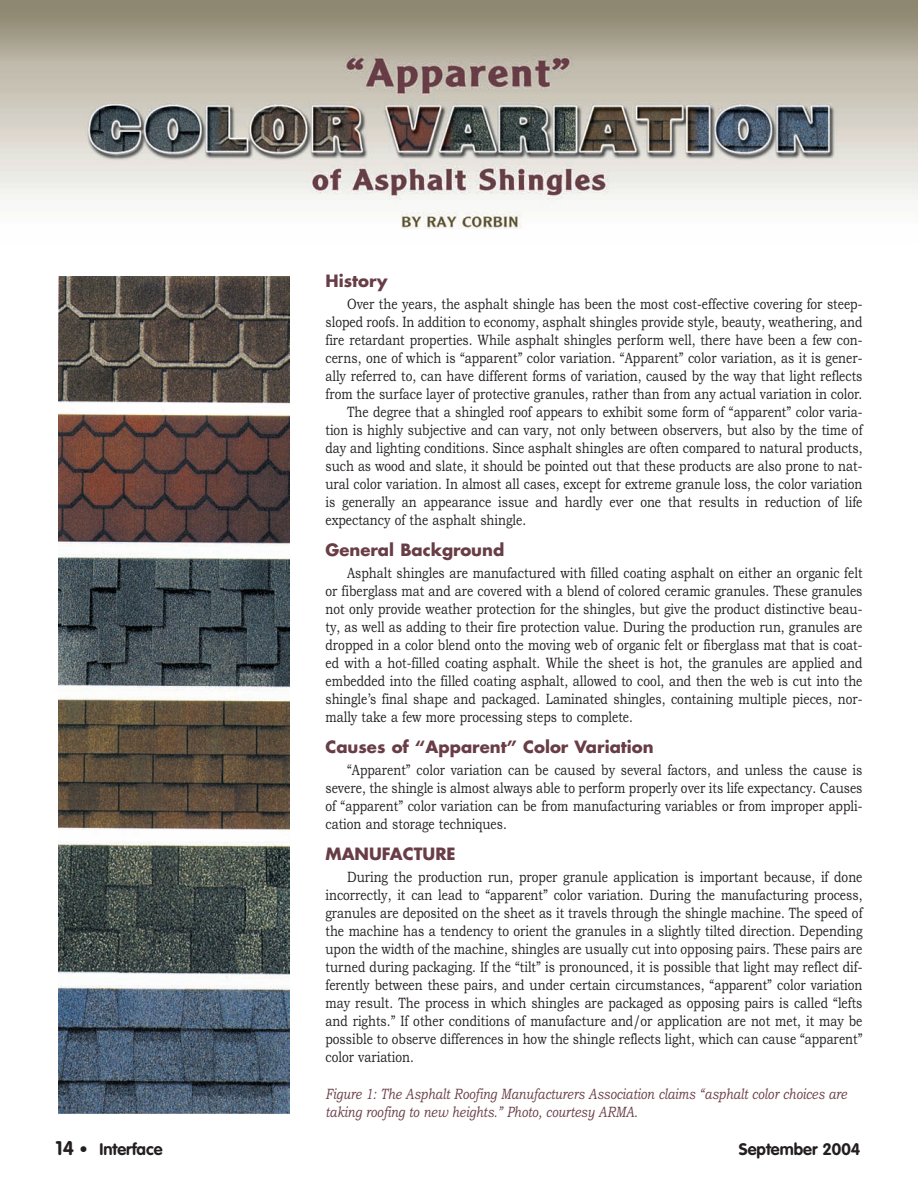
<style>
.page{position:relative;width:918px;height:1188px;background:#fff}
.page>*{position:absolute;margin:0;border:0;box-sizing:border-box;transform-origin:0 0}
.t1{font:700 16.5px "Futura";color:#683d46}
.t2{font:700 16.5px "VAG Rounded";color:#231f20}
.t3{font:15px/18px "Bookman Old Style";color:#231f20;text-align:justify;scale:.8 1}
.t4{font:italic 15px/18px "Bookman Old Style";color:#683d46;scale:.8 1}
.s1{font-size:19.5px}
</style>
<div class="page">
<img style="left:0;top:0;width:918px;height:229px">
<img style="left:58px;top:277px;width:232px;height:837px">
<h4 class="t1" style="left:325px;top:274px;width:64px">History</h4>
<p class="t3" style="left:325px;top:296px;width:673px;text-indent:22px">Over the years, the asphalt shingle has been the most cost-effective covering for steep&shy;sloped roofs. In addition to economy, asphalt shingles provide style, beauty, weathering, and fire retardant properties. While asphalt shingles perform well, there have been a few con&shy;cerns, one of which is “apparent” color variation. “Apparent” color variation, as it is gener&shy;ally referred to, can have different forms of variation, caused by the way that light reflects from the surface layer of protective granules, rather than from any actual variation in color.</p>
<p class="t3" style="left:325px;top:404px;width:673px;text-indent:22px">The degree that a shingled roof appears to exhibit some form of “apparent” color varia&shy;tion is highly subjective and can vary, not only between observers, but also by the time of day and lighting conditions. Since asphalt shingles are often compared to natural products, such as wood and slate, it should be pointed out that these products are also prone to nat&shy;ural color variation. In almost all cases, except for extreme granule loss, the color variation is generally an appearance issue and hardly ever one that results in reduction of life expectancy of the asphalt shingle.</p>
<h4 class="t1" style="left:325px;top:543px;width:180px">General Background</h4>
<p class="t3" style="left:325px;top:565px;width:673px;text-indent:22px">Asphalt shingles are manufactured with filled coating asphalt on either an organic felt or fiberglass mat and are covered with a blend of colored ceramic granules. These granules not only provide weather protection for the shingles, but give the product distinctive beau&shy;ty, as well as adding to their fire protection value. During the production run, granules are dropped in a color blend onto the moving web of organic felt or fiberglass mat that is coat&shy;ed with a hot-filled coating asphalt. While the sheet is hot, the granules are applied and embedded into the filled coating asphalt, allowed to cool, and then the web is cut into the shingle’s final shape and packaged. Laminated shingles, containing multiple pieces, nor&shy;mally take a few more processing steps to complete.</p>
<h4 class="t1" style="left:325px;top:740px;width:330px">Causes of “Apparent” Color Variation</h4>
<p class="t3" style="left:325px;top:762px;width:673px;text-indent:22px">“Apparent” color variation can be caused by several factors, and unless the cause is severe, the shingle is almost always able to perform properly over its life expectancy. Causes of “apparent” color variation can be from manufacturing variables or from improper appli&shy;cation and storage techniques.</p>
<h4 class="t1" style="left:325px;top:847px;width:132px">MANUFACTURE</h4>
<p class="t3" style="left:325px;top:869px;width:673px;text-indent:22px">During the production run, proper granule application is important because, if done incorrectly, it can lead to “apparent” color variation. During the manufacturing process, granules are deposited on the sheet as it travels through the shingle machine. The speed of the machine has a tendency to orient the granules in a slightly tilted direction. Depending upon the width of the machine, shingles are usually cut into opposing pairs. These pairs are turned during packaging. If the “tilt” is pronounced, it is possible that light may reflect dif&shy;ferently between these pairs, and under certain circumstances, “apparent” color variation may result. The process in which shingles are packaged as opposing pairs is called “lefts and rights.” If other conditions of manufacture and/or application are not met, it may be possible to observe differences in how the shingle reflects light, which can cause “apparent” color variation.</p>
<p class="t4" style="left:326px;top:1087px;width:653px">Figure 1: The Asphalt Roofing Manufacturers Association claims “asphalt color choices are taking roofing to new heights.” Photo, courtesy ARMA.</p>
<p class="t2" style="left:56px;top:1143px;width:109px"><span class="s1">14</span> • Interface</p>
<p class="t2" style="left:739px;top:1143px;width:123px">September 2004</p>
</div>
